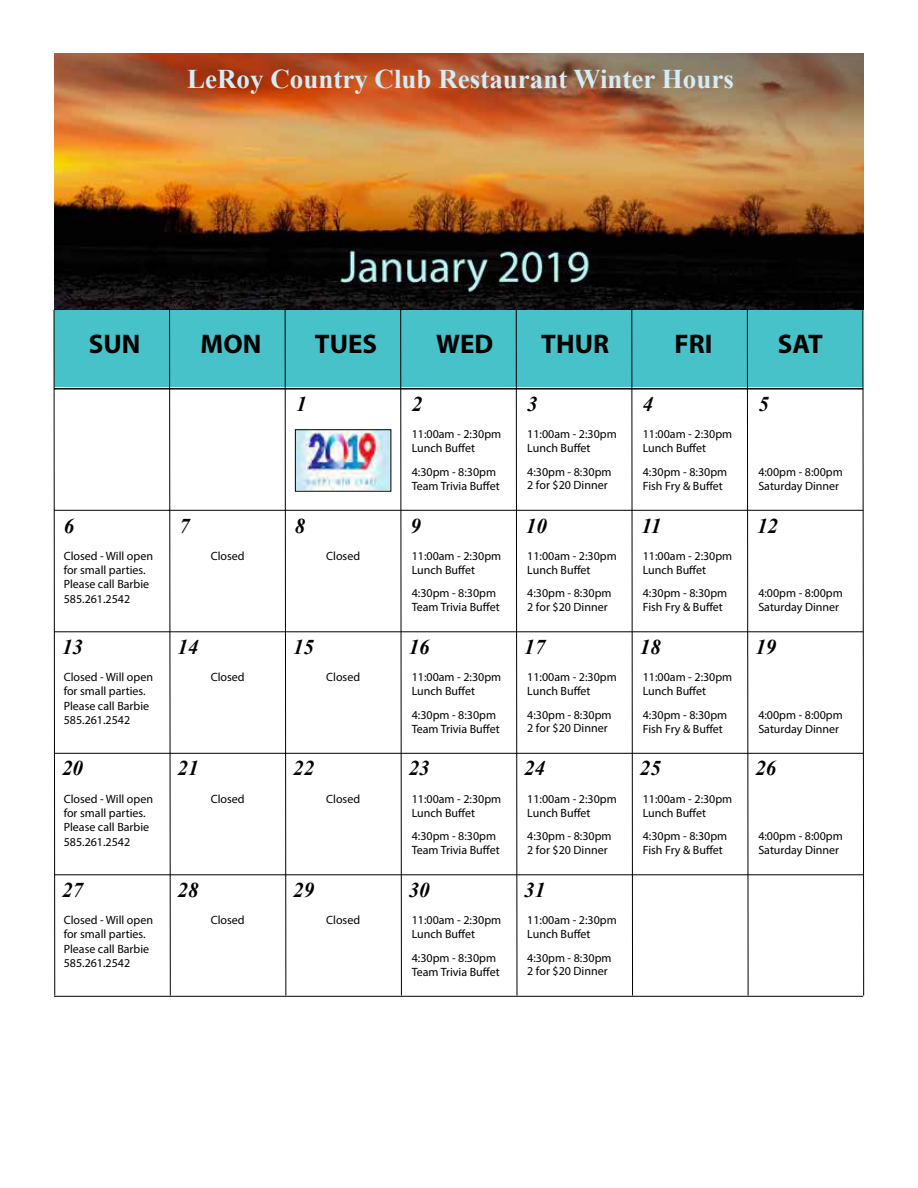
<style>
.page{position:relative;width:918px;height:1188px;background:#fff}
.page>*{position:absolute;margin:0;border:0;box-sizing:border-box;transform-origin:0 0}
.t1{font:700 27px "Times New Roman";color:#d2edf6}
.t2{font:700 27px "Myriad Pro";color:#000}
.t3{font:italic 700 21px "Times New Roman";color:#000}
.t4{font:12px/14.4px "Myriad Pro";color:#000}
</style>
<div class="page">
<hr style="left:54px;top:388px;width:809px;height:2px;background:#000">
<hr style="left:54px;top:510px;width:809px;height:1px;background:#000">
<hr style="left:54px;top:631px;width:809px;height:1px;background:#000">
<hr style="left:54px;top:753px;width:809px;height:1px;background:#000">
<hr style="left:54px;top:874px;width:809px;height:1px;background:#000">
<hr style="left:54px;top:996px;width:809px;height:1px;background:#000">
<div style="left:55px;top:311px;width:808px;height:76px;background:#46c2c8"></div>
<svg style="left:53px;top:309px;width:3px;height:687px"></svg>
<svg style="left:169px;top:310px;width:2px;height:686px"></svg>
<svg style="left:284px;top:310px;width:3px;height:686px"></svg>
<svg style="left:400px;top:310px;width:2px;height:686px"></svg>
<svg style="left:515px;top:310px;width:3px;height:686px"></svg>
<svg style="left:631px;top:310px;width:2px;height:686px"></svg>
<svg style="left:747px;top:310px;width:2px;height:686px"></svg>
<svg style="left:862px;top:310px;width:2px;height:686px"></svg>
<img style="left:54px;top:53px;width:810px;height:257px">
<img style="left:297px;top:432px;width:92px;height:57px">
<h1 class="t1" style="left:187px;top:61px;width:548px">LeRoy Country Club Restaurant Winter Hours</h1>
<h1 class="t2" style="left:89px;top:327px;width:53px">SUN</h1>
<h1 class="t2" style="left:201px;top:327px;width:62px">MON</h1>
<h1 class="t2" style="left:315px;top:327px;width:64px">TUES</h1>
<h1 class="t2" style="left:436px;top:327px;width:59px">WED</h1>
<h1 class="t2" style="left:541px;top:327px;width:69px">THUR</h1>
<h1 class="t2" style="left:675px;top:327px;width:39px">FRI</h1>
<h1 class="t2" style="left:778px;top:327px;width:46px">SAT</h1>
<h2 class="t3" style="left:296px;top:390px;width:12px">1</h2>
<h2 class="t3" style="left:412px;top:390px;width:12px">2</h2>
<h2 class="t3" style="left:527px;top:390px;width:12px">3</h2>
<h2 class="t3" style="left:643px;top:390px;width:12px">4</h2>
<h2 class="t3" style="left:758px;top:390px;width:12px">5</h2>
<p class="t4" style="left:412px;top:427px;width:91px">11:00am - 2:30pm<br>Lunch Buffet</p>
<p class="t4" style="left:527px;top:427px;width:91px">11:00am - 2:30pm<br>Lunch Buffet</p>
<p class="t4" style="left:643px;top:427px;width:91px">11:00am - 2:30pm<br>Lunch Buffet</p>
<p class="t4" style="left:412px;top:464px;width:90px">4:30pm - 8:30pm<br>Team Trivia Buffet</p>
<p class="t4" style="left:527px;top:464px;width:86px;line-height:14px">4:30pm - 8:30pm<br>2 for $20 Dinner</p>
<p class="t4" style="left:643px;top:464px;width:86px">4:30pm - 8:30pm<br>Fish Fry &amp; Buffet</p>
<p class="t4" style="left:758px;top:464px;width:86px">4:00pm - 8:00pm<br>Saturday Dinner</p>
<h2 class="t3" style="left:64px;top:511px;width:12px">6</h2>
<h2 class="t3" style="left:179px;top:511px;width:12px">7</h2>
<h2 class="t3" style="left:295px;top:511px;width:12px">8</h2>
<h2 class="t3" style="left:410px;top:511px;width:12px">9</h2>
<h2 class="t3" style="left:526px;top:511px;width:22px">10</h2>
<h2 class="t3" style="left:642px;top:511px;width:21px">11</h2>
<h2 class="t3" style="left:757px;top:511px;width:22px">12</h2>
<p class="t4" style="left:64px;top:548px;width:91px">Closed - Will open for small parties.<br>Please call Barbie<br>585.261.2542</p>
<p class="t4" style="left:211px;top:548px;width:35px">Closed</p>
<p class="t4" style="left:326px;top:548px;width:35px">Closed</p>
<p class="t4" style="left:412px;top:548px;width:91px">11:00am - 2:30pm<br>Lunch Buffet</p>
<p class="t4" style="left:412px;top:586px;width:90px">4:30pm - 8:30pm<br>Team Trivia Buffet</p>
<p class="t4" style="left:527px;top:548px;width:91px">11:00am - 2:30pm<br>Lunch Buffet</p>
<p class="t4" style="left:527px;top:586px;width:86px;line-height:14px">4:30pm - 8:30pm<br>2 for $20 Dinner</p>
<p class="t4" style="left:643px;top:548px;width:91px">11:00am - 2:30pm<br>Lunch Buffet</p>
<p class="t4" style="left:643px;top:586px;width:86px">4:30pm - 8:30pm<br>Fish Fry &amp; Buffet</p>
<p class="t4" style="left:758px;top:586px;width:86px">4:00pm - 8:00pm<br>Saturday Dinner</p>
<h2 class="t3" style="left:62px;top:632px;width:22px">13</h2>
<h2 class="t3" style="left:178px;top:632px;width:22px">14</h2>
<h2 class="t3" style="left:293px;top:632px;width:22px">15</h2>
<h2 class="t3" style="left:409px;top:632px;width:22px">16</h2>
<h2 class="t3" style="left:524px;top:632px;width:22px">17</h2>
<h2 class="t3" style="left:640px;top:632px;width:22px">18</h2>
<h2 class="t3" style="left:755px;top:632px;width:22px">19</h2>
<p class="t4" style="left:64px;top:670px;width:91px">Closed - Will open for small parties.<br>Please call Barbie<br>585.261.2542</p>
<p class="t4" style="left:211px;top:670px;width:35px">Closed</p>
<p class="t4" style="left:326px;top:670px;width:35px">Closed</p>
<p class="t4" style="left:412px;top:670px;width:91px">11:00am - 2:30pm<br>Lunch Buffet</p>
<p class="t4" style="left:412px;top:707px;width:90px">4:30pm - 8:30pm<br>Team Trivia Buffet</p>
<p class="t4" style="left:527px;top:670px;width:91px">11:00am - 2:30pm<br>Lunch Buffet</p>
<p class="t4" style="left:527px;top:707px;width:86px;line-height:14px">4:30pm - 8:30pm<br>2 for $20 Dinner</p>
<p class="t4" style="left:643px;top:670px;width:91px">11:00am - 2:30pm<br>Lunch Buffet</p>
<p class="t4" style="left:643px;top:707px;width:86px">4:30pm - 8:30pm<br>Fish Fry &amp; Buffet</p>
<p class="t4" style="left:758px;top:707px;width:86px">4:00pm - 8:00pm<br>Saturday Dinner</p>
<h2 class="t3" style="left:62px;top:754px;width:22px">20</h2>
<h2 class="t3" style="left:178px;top:754px;width:22px">21</h2>
<h2 class="t3" style="left:293px;top:754px;width:22px">22</h2>
<h2 class="t3" style="left:409px;top:754px;width:22px">23</h2>
<h2 class="t3" style="left:524px;top:754px;width:22px">24</h2>
<h2 class="t3" style="left:640px;top:754px;width:22px">25</h2>
<h2 class="t3" style="left:755px;top:754px;width:22px">26</h2>
<p class="t4" style="left:64px;top:791px;width:91px">Closed - Will open for small parties.<br>Please call Barbie<br>585.261.2542</p>
<p class="t4" style="left:211px;top:791px;width:35px">Closed</p>
<p class="t4" style="left:326px;top:791px;width:35px">Closed</p>
<p class="t4" style="left:412px;top:791px;width:91px">11:00am - 2:30pm<br>Lunch Buffet</p>
<p class="t4" style="left:412px;top:829px;width:90px">4:30pm - 8:30pm<br>Team Trivia Buffet</p>
<p class="t4" style="left:527px;top:791px;width:91px">11:00am - 2:30pm<br>Lunch Buffet</p>
<p class="t4" style="left:527px;top:829px;width:86px;line-height:14px">4:30pm - 8:30pm<br>2 for $20 Dinner</p>
<h2 class="t3" style="left:62px;top:875px;width:22px">27</h2>
<h2 class="t3" style="left:178px;top:875px;width:22px">28</h2>
<h2 class="t3" style="left:293px;top:875px;width:22px">29</h2>
<h2 class="t3" style="left:409px;top:875px;width:22px">30</h2>
<h2 class="t3" style="left:524px;top:875px;width:22px">31</h2>
<p class="t4" style="left:64px;top:913px;width:91px">Closed - Will open for small parties.<br>Please call Barbie<br>585.261.2542</p>
<p class="t4" style="left:211px;top:913px;width:35px">Closed</p>
<p class="t4" style="left:326px;top:913px;width:35px">Closed</p>
<p class="t4" style="left:412px;top:913px;width:91px">11:00am - 2:30pm<br>Lunch Buffet</p>
<p class="t4" style="left:412px;top:950px;width:90px">4:30pm - 8:30pm<br>Team Trivia Buffet</p>
<p class="t4" style="left:527px;top:913px;width:91px">11:00am - 2:30pm<br>Lunch Buffet</p>
<p class="t4" style="left:527px;top:950px;width:86px;line-height:14px">4:30pm - 8:30pm<br>2 for $20 Dinner</p>
<p class="t4" style="left:643px;top:791px;width:91px">11:00am - 2:30pm<br>Lunch Buffet</p>
<p class="t4" style="left:643px;top:829px;width:86px">4:30pm - 8:30pm<br>Fish Fry &amp; Buffet</p>
<p class="t4" style="left:758px;top:829px;width:86px">4:00pm - 8:00pm<br>Saturday Dinner</p>
</div>
